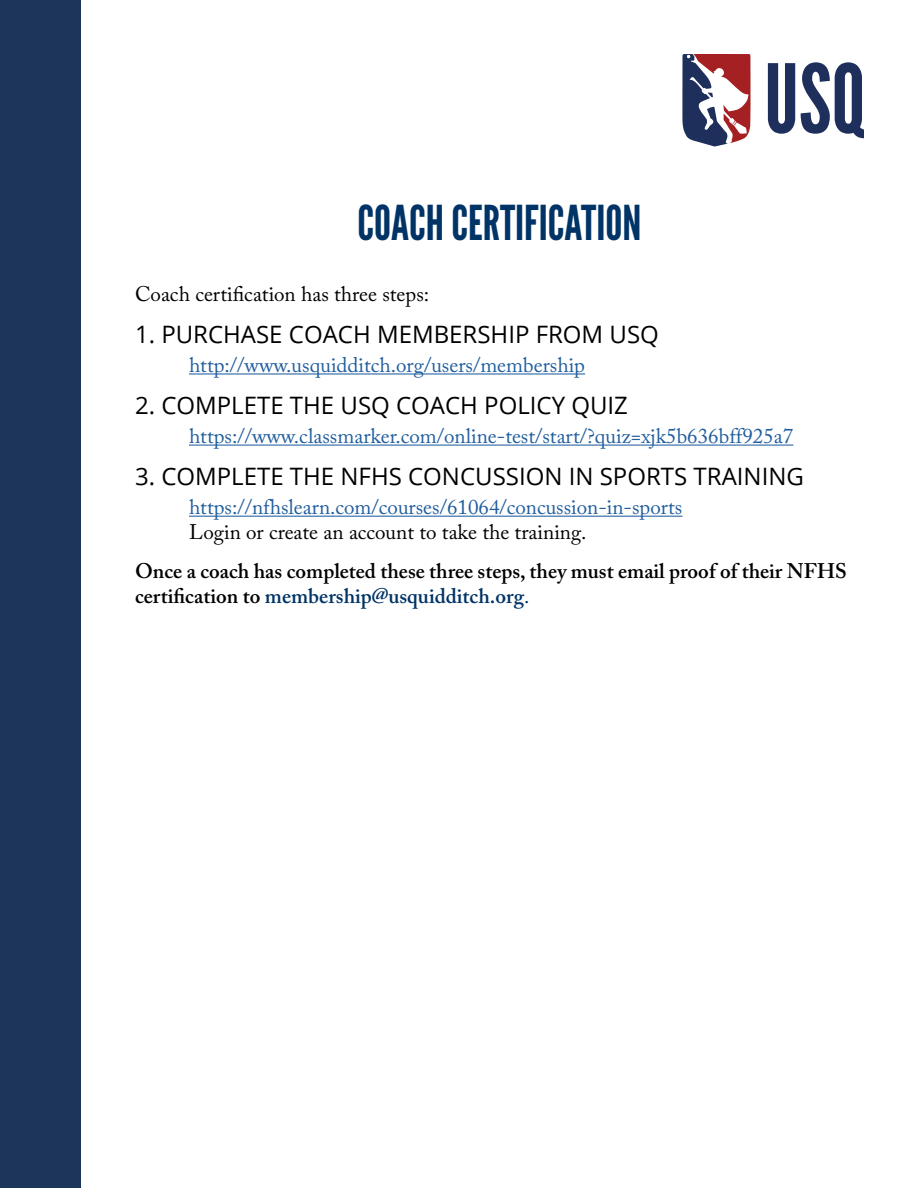
<style>
.page{position:relative;width:918px;height:1188px;background:#fff}
.page>*{position:absolute;margin:0;border:0;box-sizing:border-box;transform-origin:0 0}
.t1{font:48px "League Gothic";color:#036}
.t2{font:24px "Open Sans";color:#000}
.t3{font:21px "Adobe Caslon Pro";color:#215e9e}
.t4{font:600 21px/25.2px "Adobe Caslon Pro";color:#000}
.t5{font:21px "Adobe Caslon Pro";color:#000}
.s1{color:#036}
.s2{font-weight:400;color:#036}
</style>
<div class="page">
<div style="left:0;top:0;width:81px;height:1188px;background:#1e355b"></div>
<svg style="left:682px;top:54px;width:69px;height:92px"></svg>
<svg style="left:768px;top:63px;width:27px;height:71px"></svg>
<svg style="left:801px;top:62px;width:63px;height:76px"></svg>
<hr style="left:189px;top:373px;width:396px;height:2px;background:#215e9e">
<hr style="left:189px;top:445px;width:604px;height:1px;background:#215e9e">
<hr style="left:189px;top:516px;width:493px;height:1px;background:#215e9e">
<h1 class="t1" style="left:358px;top:195px;width:285px">COACH CERTIFICATION</h1>
<p class="t5" style="left:135px;top:281px;width:296px">Coach certification has three steps:</p>
<p class="t2" style="left:135px;top:318px;width:525px">1. PURCHASE COACH MEMBERSHIP FROM USQ</p>
<p class="t3" style="left:189px;top:352px;width:398px">http://www.usquidditch.org/users/membership</p>
<p class="t2" style="left:135px;top:389px;width:494px">2. COMPLETE THE USQ COACH POLICY QUIZ</p>
<p class="t3" style="left:189px;top:423px;width:606px">https://www.classmarker.com/online-test/start/?quiz=xjk5b636bff925a7</p>
<p class="t2" style="left:135px;top:460px;width:670px">3. COMPLETE THE NFHS CONCUSSION IN SPORTS TRAINING</p>
<p class="t3" style="left:189px;top:495px;width:495px">https://nfhslearn.com/courses/61064/concussion-in-sports</p>
<p class="t5" style="left:189px;top:520px;width:399px">Login or create an account to take the training.</p>
<p class="t4" style="left:135px;top:558px;width:713px">Once a coach has completed these three steps, they must email proof of their NFHS certification to <span class="s1">membership@usquidditch.org</span><span class="s2">.</span></p>
</div>
